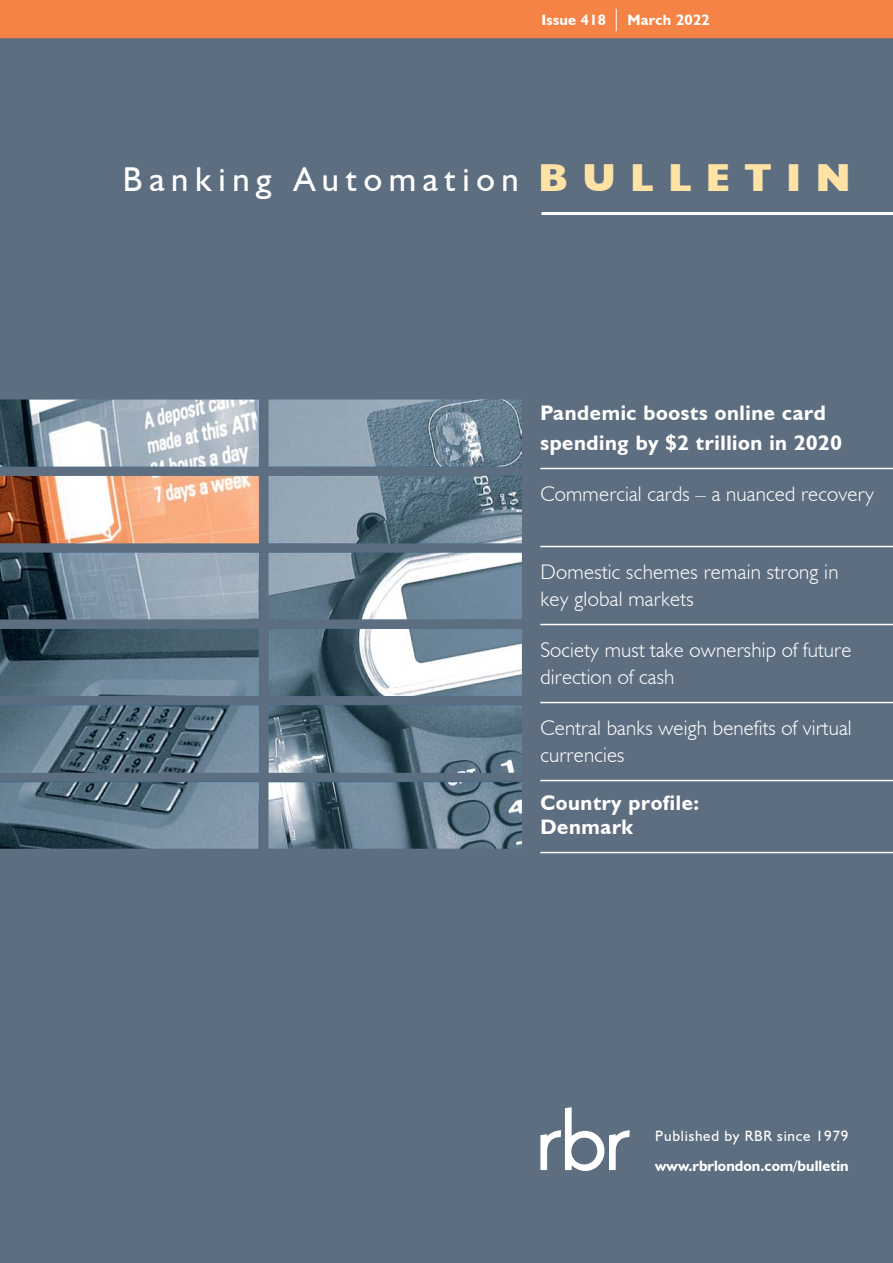
<style>
.page{position:relative;width:893px;height:1263px;background:#fff}
.page>*{position:absolute;margin:0;border:0;box-sizing:border-box;transform-origin:0 0}
.t1{font:34.5px "Humanist 521 BT";letter-spacing:.195em;color:#fff}
.t2{font:300 21px/27px "Humanist 521 BT";letter-spacing:.01em;color:#fff}
.t3{font:700 21px/30px "Humanist 521 BT";letter-spacing:.03em;color:#fff}
.t4{font:700 15px "Humanist 521 BT";letter-spacing:.02em;color:#fff}
.t5{font:15px "Humanist 521 BT";letter-spacing:.05em;color:#fff}
.s1{font-weight:300;font-size:22.5px}
.s2{font-weight:800;font-size:39px;color:#ffe3a5}
</style>
<div class="page">
<div style="left:0;top:16px;width:893px;height:1247px;background:#5d6e80"></div>
<div style="left:0;top:0;width:893px;height:38px;background:#f58345"></div>
<hr style="left:541px;top:212px;width:352px;height:3px;background:#fff">
<hr style="left:540px;top:468px;width:353px;height:1px;background:#fff">
<hr style="left:540px;top:546px;width:353px;height:1px;background:#fff">
<hr style="left:540px;top:624px;width:353px;height:1px;background:#fff">
<hr style="left:540px;top:702px;width:353px;height:1px;background:#fff">
<hr style="left:540px;top:780px;width:353px;height:1px;background:#fff">
<hr style="left:540px;top:852px;width:353px;height:1px;background:#fff">
<svg style="left:540px;top:1107px;width:90px;height:64px"></svg>
<img style="left:0;top:399px;width:522px;height:450px">
<p class="t4" style="left:541px;top:11px;width:170px">Issue 418 <span class="s1">|</span> March 2022</p>
<p class="t4" style="left:517px;top:11px;width:205px">Issue 228 <span class="s1">|</span> September 2004</p>
<h1 class="t1" style="left:123px;top:158px;width:729px">Banking Automation <span class="s2">B U L L E T I N</span></h1>
<p class="t3" style="left:540px;top:397px;width:303px">Pandemic boosts online card spending by $2 trillion in 2020</p>
<p class="t2" style="left:540px;top:480px;width:335px">Commercial cards – a nuanced recovery</p>
<p class="t2" style="left:540px;top:558px;width:300px">Domestic schemes remain strong in key global markets</p>
<p class="t2" style="left:540px;top:636px;width:312px">Society must take ownership of future direction of cash</p>
<p class="t2" style="left:540px;top:714px;width:313px">Central banks weigh benefits of virtual currencies</p>
<p class="t3" style="left:540px;top:790px;width:160px;line-height:24px">Country profile:<br>Denmark</p>
<p class="t5" style="left:655px;top:1127px;width:195px">Published by RBR since 1979</p>
<p class="t4" style="left:655px;top:1156px;width:195px">www.rbrlondon.com/bulletin</p>
</div>
